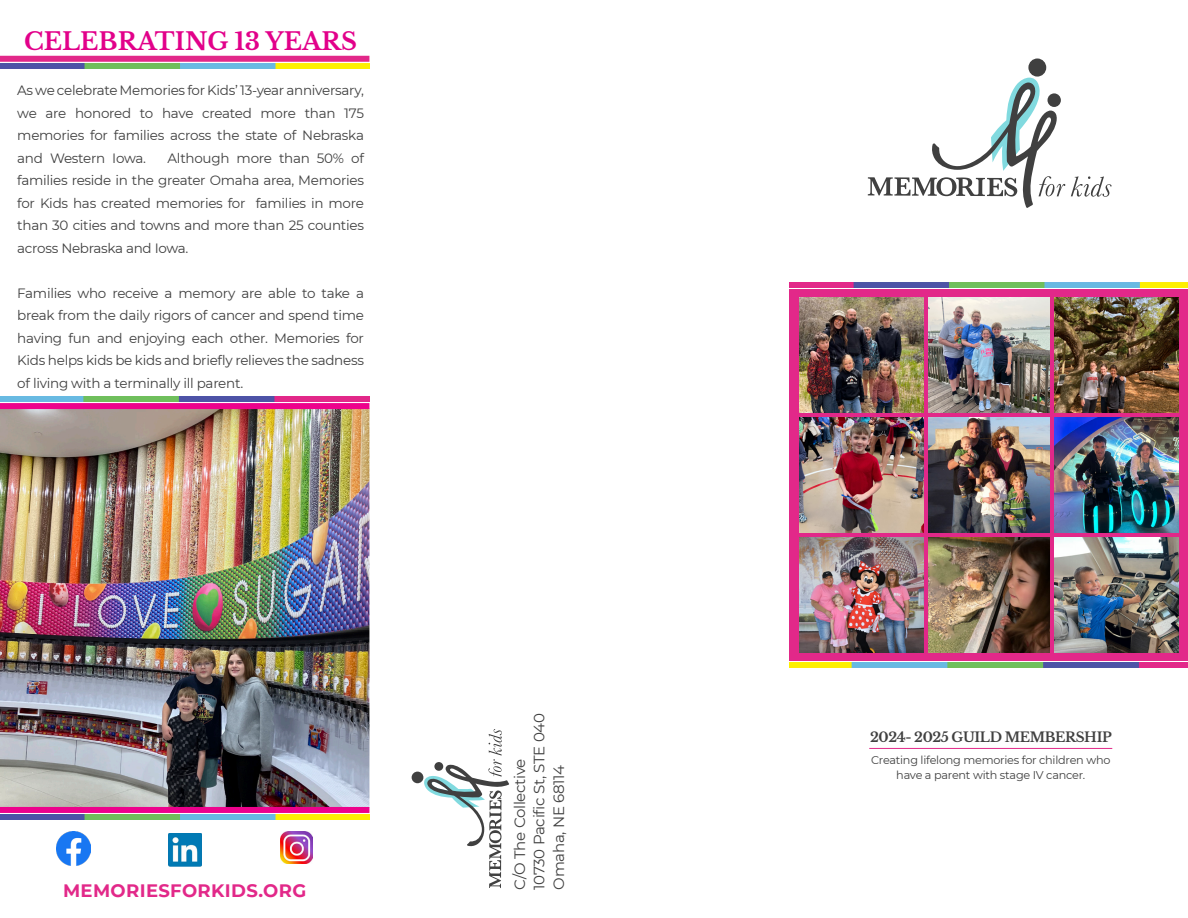
<style>
.page{position:relative;width:1188px;height:918px;background:#fff}
.page>*{position:absolute;margin:0;border:0;box-sizing:border-box;transform-origin:0 0}
.t1{font:700 24px "Libre Baskerville";color:#e2008a}
.t2{font:700 18px "Montserrat";letter-spacing:.02em;color:#e22889}
.t3{font:15px "Montserrat";letter-spacing:-.02em;color:#404040}
.t4{font:13.5px/22.5px "Montserrat";letter-spacing:-.02em;color:#404040;text-align:justify}
.t5{font:700 13.5px "Libre Baskerville";letter-spacing:-.03em;color:#404040}
.t6{font:11.25px "Montserrat";letter-spacing:-.02em;color:#404040}
</style>
<div class="page">
<div style="left:0;top:56px;width:369px;height:6px;background:#e22889"></div>
<div style="left:790px;top:289px;width:398px;height:372px;background:#e22889"></div>
<img style="left:928px;top:418px;width:121px;height:115px">
<img style="left:799px;top:297px;width:125px;height:116px">
<img style="left:928px;top:297px;width:121px;height:116px">
<img style="left:1054px;top:297px;width:125px;height:116px">
<img style="left:799px;top:418px;width:125px;height:115px">
<img style="left:1054px;top:418px;width:125px;height:115px">
<img style="left:799px;top:538px;width:125px;height:115px">
<img style="left:928px;top:538px;width:121px;height:115px">
<img style="left:1054px;top:538px;width:125px;height:115px">
<div style="left:1028px;top:58px;width:18px;height:19px;background:#404040;border-radius:50%"></div>
<svg style="left:1071px;top:176px;width:41px;height:21px"></svg>
<svg style="left:868px;top:78px;width:197px;height:130px"></svg>
<hr style="left:869px;top:748px;width:243px;height:1px;background:#e22889">
<div style="left:412px;top:772px;width:12px;height:11px;background:#404040;border-radius:50%"></div>
<svg style="left:424px;top:729px;width:85px;height:159px"></svg>
<img style="left:57px;top:831px;width:34px;height:34px">
<img style="left:168px;top:833px;width:34px;height:34px">
<img style="left:280px;top:831px;width:33px;height:32px">
<img style="left:0;top:409px;width:369px;height:398px">
<div style="left:0;top:403px;width:369px;height:6px;background:#ed028c"></div>
<div style="left:0;top:807px;width:369px;height:6px;background:#ed028c"></div>
<img style="left:790px;top:663px;width:398px;height:4px">
<img style="left:790px;top:283px;width:398px;height:5px">
<img style="left:0;top:63px;width:369px;height:5px">
<img style="left:0;top:815px;width:369px;height:4px">
<img style="left:0;top:397px;width:369px;height:4px">
<p class="t1" style="left:24px;top:27px;width:334px">CELEBRATING 13 YEARS</p>
<p class="t4" style="left:17px;top:79px;width:348px">As we celebrate Memories for Kids’ 13-year anniversary, we are honored to have created more than 175 memories for families across the state of Nebraska and Western Iowa.</p>
<p class="t4" style="left:17px;top:146px;width:348px;text-indent:150px">Although more than 50% of families reside in the greater Omaha area, Memories for Kids has created memories for families in more than 30 cities and towns and more than 25 counties across Nebraska and Iowa.</p>
<p class="t4" style="left:17px;top:281px;width:348px">Families who receive a memory are able to take a break from the daily rigors of cancer and spend time having fun and enjoying each other. Memories for Kids helps kids be kids and briefly relieves the sadness of living with a terminally ill parent.</p>
<p class="t2" style="left:63px;top:878px;width:245px">MEMORIESFORKIDS.ORG</p>
<p class="t3" style="left:529px;top:890px;width:178px;rotate:-90deg">10730 Pacific St, STE 040</p>
<p class="t3" style="left:510px;top:890px;width:133px;rotate:-90deg">C/O The Collective</p>
<p class="t3" style="left:549px;top:890px;width:126px;rotate:-90deg">Omaha, NE 68114</p>
<p class="t5" style="left:870px;top:729px;width:243px">2024- 2025 GUILD MEMBERSHIP</p>
<p class="t6" style="left:871px;top:752px;width:241px">Creating lifelong memories for children who</p>
<p class="t6" style="left:896px;top:767px;width:190px">have a parent with stage IV cancer.</p>
</div>
